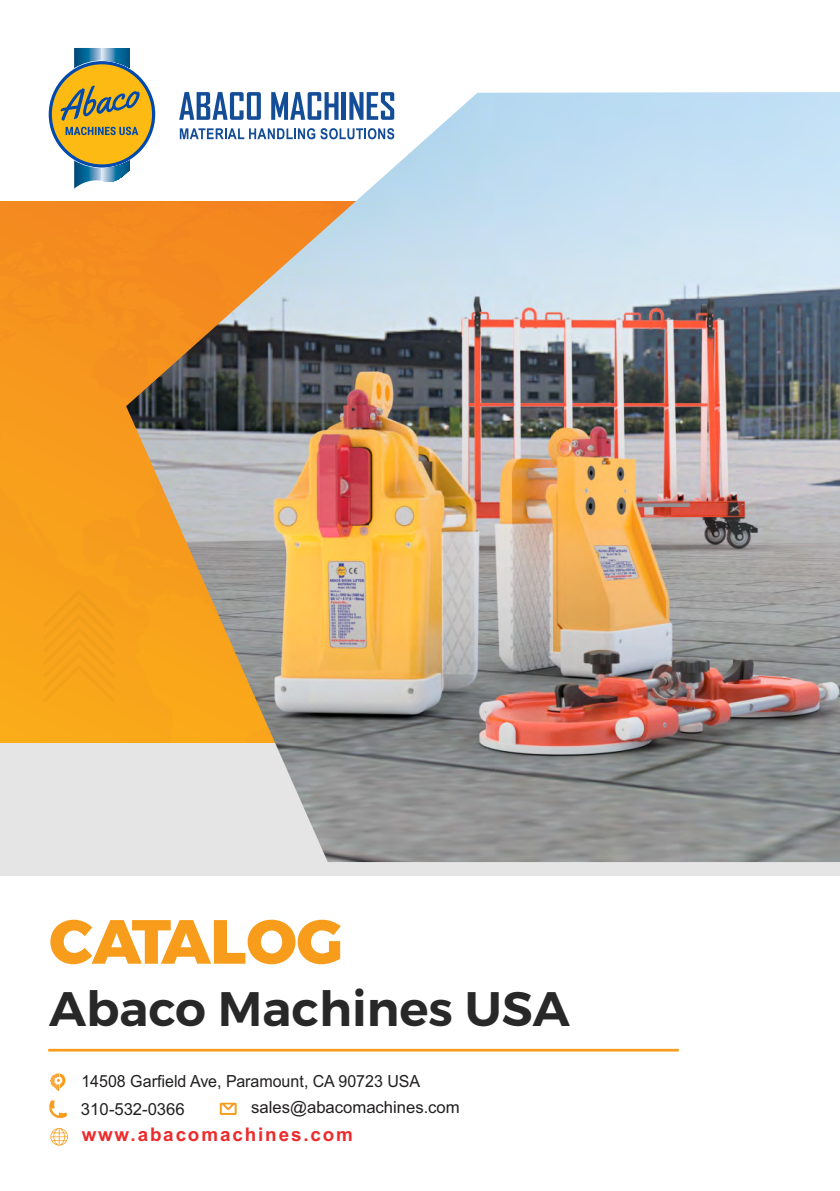
<style>
.page{position:relative;width:840px;height:1191px;background:#fff}
.page>*{position:absolute;margin:0;border:0;box-sizing:border-box;transform-origin:0 0}
.t1{font:800 62.2px "Montserrat";letter-spacing:-.005em;color:#f89c1c}
.t2{font:600 48.4px "Montserrat";color:#282828}
.t3{font:700 18.8px "Helvetica";letter-spacing:.1em;color:#ed2b2c}
.t4{font:16.6px/28.6px "Helvetica";color:#221f1f;scale:.96 1}
.t5{font:16.6px "Helvetica";color:#221f1f}
</style>
<div class="page">
<div style="left:48px;top:1048px;width:630px;height:3px;border:2px solid #f89c1c"></div>
<img style="left:0;top:201px;width:126px;height:542px">
<div style="left:0;top:743px;width:839px;height:132px;background:#e5e5e5"></div>
<svg style="left:51px;top:1073px;width:14px;height:17px"></svg>
<svg style="left:49px;top:1100px;width:18px;height:18px"></svg>
<svg style="left:220px;top:1102px;width:16px;height:13px"></svg>
<svg style="left:50px;top:1128px;width:18px;height:17px"></svg>
<div style="left:43px;top:589px;width:71px;height:113px;background:#f8a31a"></div>
<svg style="left:48px;top:48px;width:103px;height:141px"></svg>
<img style="left:126px;top:92px;width:713px;height:770px">
<svg style="left:179px;top:92px;width:82px;height:28px"></svg>
<svg style="left:271px;top:92px;width:67px;height:28px"></svg>
<hr style="left:342px;top:92px;width:4px;height:28px;background:#134d97">
<svg style="left:349px;top:92px;width:45px;height:28px"></svg>
<svg style="left:180px;top:128px;width:214px;height:11px"></svg>
<h1 class="t1" style="left:49px;top:903px;width:295px">CATALOG</h1>
<h2 class="t2" style="left:49px;top:979px;width:521px">Abaco Machines USA</h2>
<p class="t4" style="left:81px;top:1068px;width:355px">14508 Garfield Ave, Paramount, CA 90723 USA<br>310-532-0366</p>
<p class="t5" style="left:251px;top:1100px;width:210px">sales@abacomachines.com</p>
<p class="t3" style="left:82px;top:1127px;width:272px">www.abacomachines.com</p>
</div>
